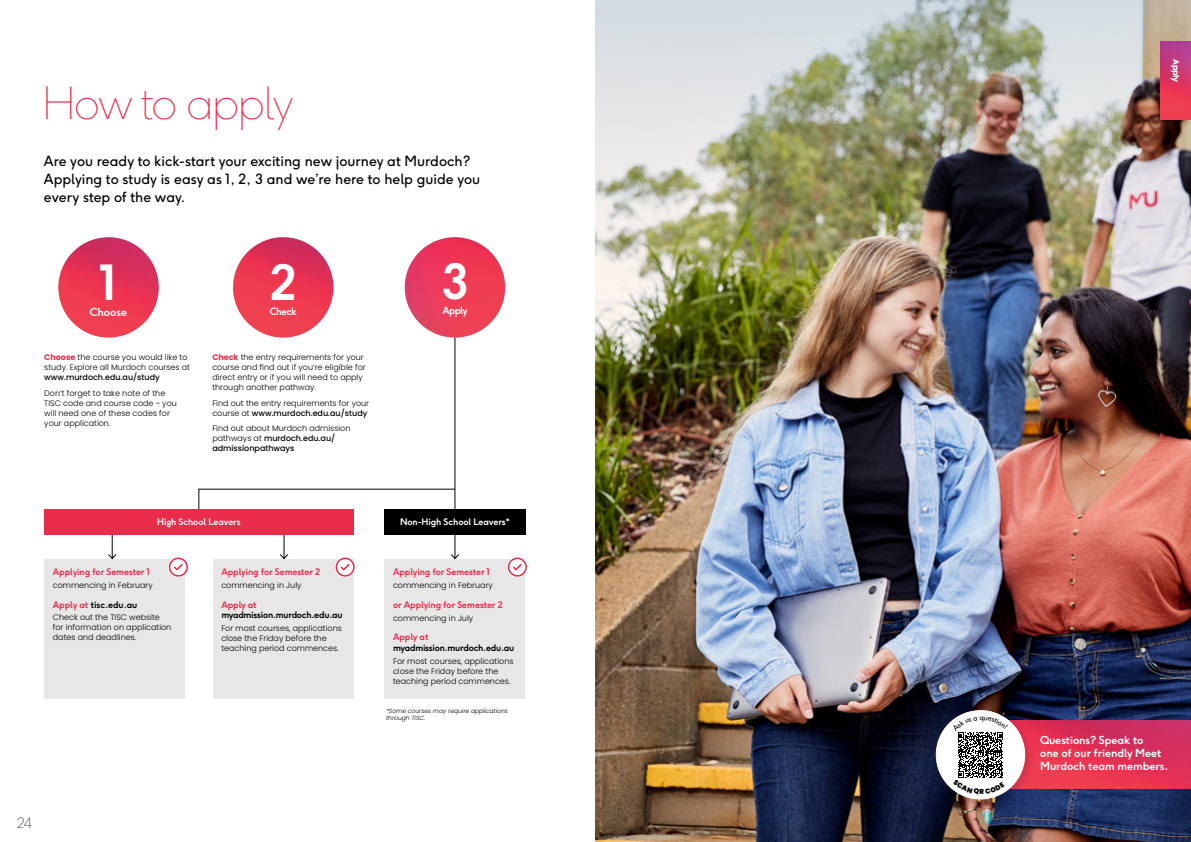
<style>
.page{position:relative;width:1191px;height:842px;background:#fff}
.page>*{position:absolute;margin:0;border:0;box-sizing:border-box;transform-origin:0 0}
.t1{font:700 48px "F37 Ginger";color:#fff}
.t2{font:100 44px "F37 Ginger";letter-spacing:-.03em;color:#e92c4a}
.t3{font:14px/18px "F37 Ginger";color:#000}
.t4{font:100 14px "F37 Ginger";color:#000}
.t5{font:700 11px/13px "F37 Ginger";letter-spacing:-.01em;color:#fff}
.t6{font:700 10px "F37 Ginger";letter-spacing:-.06em;color:#fff}
.t7{font:700 9px "F37 Ginger";letter-spacing:-.01em;color:#e92c4a}
.t8{font:700 9px "F37 Ginger";letter-spacing:-.03em;color:#000}
.t9{font:700 9px "F37 Ginger";letter-spacing:-.01em;color:#fff}
.t10{font:700 9px "F37 Ginger";letter-spacing:-.01em;color:#000}
.t11{font:300 8px/10px "Poppins";color:#000}
.t12{font:500 8px "Poppins";color:#000}
.t13{font:700 8px "Poppins";letter-spacing:-.025em;color:#fff}
.t14{font:italic 300 6px/7.2px "Poppins";color:#000}
.s1{font-weight:700;color:#e92c4a}
.s2{font-weight:400}
.s3{font-weight:500}
.s4{color:#e92c4a}
</style>
<div class="page">
<img style="left:595px;top:0;width:596px;height:842px">
<img style="left:1034px;top:721px;width:157px;height:68px">
<div style="left:934px;top:709px;width:100px;height:100px;background:#000;opacity:.12"></div>
<div style="left:936px;top:711px;width:88px;height:88px;background:#fff;border-radius:50%"></div>
<img style="left:58px;top:237px;width:101px;height:101px;border-radius:50px">
<img style="left:233px;top:237px;width:100px;height:101px;border-radius:50px">
<div style="left:213px;top:560px;width:140px;height:139px;background:#e7e7e7"></div>
<div style="left:384px;top:560px;width:141px;height:139px;background:#e7e7e7"></div>
<img style="left:405px;top:237px;width:100px;height:101px;border-radius:50px">
<div style="left:44px;top:560px;width:141px;height:139px;background:#e7e7e7"></div>
<hr style="left:454px;top:338px;width:1px;height:220px;background:#000">
<svg style="left:450px;top:553px;width:10px;height:7px"></svg>
<hr style="left:199px;top:489px;width:256px;height:1px;background:#000">
<hr style="left:198px;top:489px;width:1px;height:45px;background:#000">
<div style="left:44px;top:509px;width:309px;height:26px;background:#e92c4a"></div>
<svg style="left:107px;top:535px;width:10px;height:25px"></svg>
<svg style="left:279px;top:535px;width:10px;height:25px"></svg>
<div style="left:384px;top:509px;width:142px;height:26px;background:#000"></div>
<svg style="left:169px;top:557px;width:19px;height:20px"></svg>
<svg style="left:335px;top:557px;width:20px;height:20px"></svg>
<svg style="left:508px;top:557px;width:19px;height:20px"></svg>
<img style="left:1160px;top:42px;width:31px;height:77px">
<svg style="left:952px;top:716px;width:56px;height:79px"></svg>
<h2 class="t2" style="left:43px;top:76px;width:252px">How to apply</h2>
<h3 class="t3" style="left:44px;top:152px;width:438px">Are you ready to kick-start your exciting new journey at Murdoch?<br>Applying to study is easy as 1, 2, 3 and we’re here to help guide you every step of the way.</h3>
<h1 class="t1" style="left:99px;top:252px;width:21px">1</h1>
<h1 class="t1" style="left:270px;top:252px;width:29px">2</h1>
<h3 class="t5" style="left:90px;top:305px;width:39px">Choose</h3>
<p class="t6" style="left:270px;top:305px;width:29px">Check</p>
<p class="t11" style="left:44px;top:352px;width:147px"><span class="s1">Choose</span> the course you would like to study. Explore all Murdoch courses at</p>
<p class="t12" style="left:44px;top:372px;width:117px">www.murdoch.edu.au/study</p>
<p class="t11" style="left:44px;top:388px;width:134px">Don’t forget to take note of the<br>TISC code and course code <span class="s2">−</span> you will need one of these codes for your application.</p>
<p class="t11" style="left:212px;top:352px;width:155px"><span class="s1">Check</span> the entry requirements for your course and find out if you’re eligible for direct entry or if you will need to apply through another pathway.</p>
<p class="t11" style="left:212px;top:398px;width:158px">Find out the entry requirements for your course at <span class="s3">www.murdoch.edu.au/study</span></p>
<p class="t11" style="left:212px;top:423px;width:140px">Find out about Murdoch admission pathways at <span class="s3">murdoch.edu.au/ admissionpathways</span></p>
<h1 class="t1" style="left:440px;top:250px;width:32px">3</h1>
<p class="t6" style="left:442px;top:304px;width:27px">Apply</p>
<p class="t9" style="left:157px;top:516px;width:85px">High School Leavers</p>
<p class="t9" style="left:400px;top:516px;width:111px">Non-High School Leavers*</p>
<p class="t7" style="left:53px;top:566px;width:99px">Applying for Semester 1</p>
<p class="t11" style="left:53px;top:580px;width:101px">commencing in February</p>
<p class="t10" style="left:53px;top:598px;width:86px"><span class="s4">Apply at</span> tisc.edu.au</p>
<p class="t11" style="left:53px;top:613px;width:120px">Check out the TISC website for information on application dates and deadlines.</p>
<p class="t7" style="left:221px;top:566px;width:100px">Applying for Semester 2</p>
<p class="t11" style="left:221px;top:580px;width:82px">commencing in July</p>
<p class="t7" style="left:221px;top:598px;width:37px">Apply at</p>
<p class="t8" style="left:221px;top:609px;width:123px">myadmission.murdoch.edu.au</p>
<p class="t11" style="left:221px;top:623px;width:122px">For most courses, applications close the Friday before the teaching period commences.</p>
<p class="t7" style="left:393px;top:566px;width:99px">Applying for Semester 1</p>
<p class="t11" style="left:393px;top:580px;width:101px">commencing in February</p>
<p class="t7" style="left:393px;top:599px;width:111px">or Applying for Semester 2</p>
<p class="t11" style="left:393px;top:613px;width:82px">commencing in July</p>
<p class="t7" style="left:393px;top:631px;width:37px">Apply at</p>
<p class="t8" style="left:393px;top:642px;width:123px">myadmission.murdoch.edu.au</p>
<p class="t11" style="left:393px;top:656px;width:122px">For most courses, applications close the Friday before the teaching period commences.</p>
<p class="t14" style="left:386px;top:707px;width:123px">*Some courses may require applications through TISC.</p>
<h3 class="t4" style="left:17px;top:814px;width:17px">24</h3>
<p class="t13" style="left:1180px;top:59px;width:25px;rotate:90deg">Apply</p>
<h3 class="t5" style="left:1040px;top:734px;width:130px">Questions? Speak to<br>one of our friendly Meet<br>Murdoch team members.</h3>
</div>
